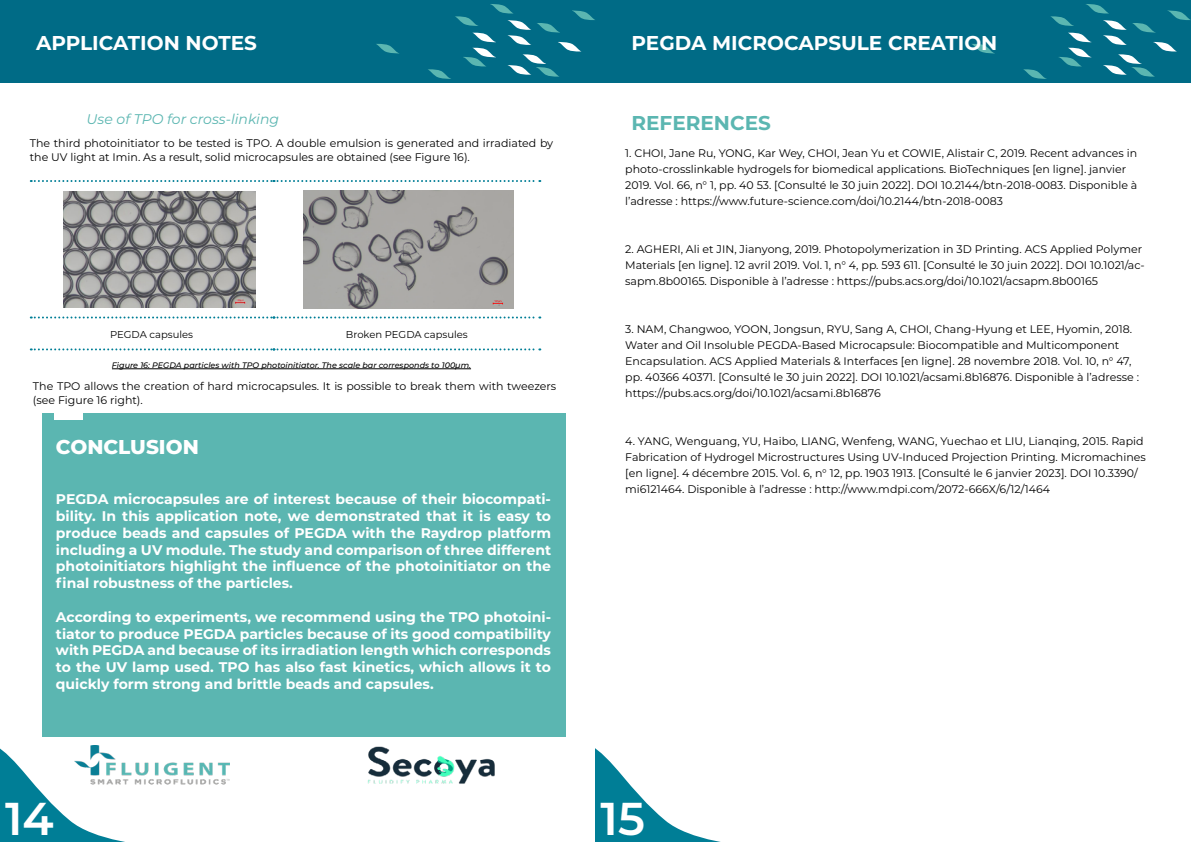
<style>
.page{position:relative;width:1191px;height:842px;background:#fff}
.page>*{position:absolute;margin:0;border:0;box-sizing:border-box;transform-origin:0 0}
.t1{font:600 46px "Montserrat";color:#fff}
.t2{font:700 20px "Montserrat";color:#fff}
.t3{font:800 20px "Montserrat";color:#fff}
.t4{font:700 20px "Montserrat";color:#5bb6b1}
.t5{font:700 14px/16.8px "Montserrat";color:#fff;text-align:justify}
.t6{font:italic 14px "Montserrat";color:#5bb6b1}
.t7{font:11px/16px "Montserrat";color:#000}
.t8{font:10px "Montserrat";color:#000}
.t9{font:italic 500 8px "Montserrat";color:#000}
</style>
<div class="page">
<svg style="left:0;top:748px;width:125px;height:94px"></svg>
<svg style="left:595px;top:748px;width:126px;height:94px"></svg>
<div style="left:595px;top:0;width:596px;height:83px;background:#006b86"></div>
<svg style="left:972px;top:44px;width:22px;height:10px"></svg>
<svg style="left:1023px;top:4px;width:168px;height:75px"></svg>
<div style="left:42px;top:414px;width:523px;height:323px;background:#5bb6b1"></div>
<img style="left:74px;top:745px;width:155px;height:40px">
<div style="left:0;top:0;width:595px;height:83px;background:#006b86"></div>
<svg style="left:376px;top:44px;width:23px;height:10px"></svg>
<svg style="left:428px;top:4px;width:167px;height:75px"></svg>
<div style="left:54px;top:414px;width:28px;height:6px;background:#fff"></div>
<svg style="left:31px;top:180px;width:509px;height:2px"></svg>
<svg style="left:31px;top:316px;width:509px;height:2px"></svg>
<svg style="left:31px;top:348px;width:509px;height:2px"></svg>
<img style="left:64px;top:192px;width:191px;height:115px">
<img style="left:303px;top:190px;width:210px;height:118px">
<hr style="left:112px;top:369px;width:359px;height:1px;background:#000">
<img style="left:367px;top:746px;width:128px;height:38px">
<h2 class="t2" style="left:36px;top:28px;width:222px">APPLICATION NOTES</h2>
<p class="t6" style="left:86px;top:110px;width:194px">Use of TPO for cross-linking</p>
<p class="t7" style="left:30px;top:135px;width:525px;line-height:14px">The third photoinitiator to be tested is TPO. A double emulsion is generated and irradiated by the UV light at Imin. As a result, solid microcapsules are obtained (see Figure 16).</p>
<p class="t8" style="left:110px;top:328px;width:84px">PEGDA capsules</p>
<p class="t8" style="left:346px;top:328px;width:123px">Broken PEGDA capsules</p>
<p class="t9" style="left:112px;top:360px;width:360px">Figure 16: PEGDA particles with TPO photoinitiator. The scale bar corresponds to 100µm.</p>
<p class="t7" style="left:33px;top:379px;width:525px;line-height:14px">The TPO allows the creation of hard microcapsules. It is possible to break them with tweezers (see Figure 16 right).</p>
<h2 class="t3" style="left:56px;top:432px;width:144px">CONCLUSION</h2>
<p class="t5" style="left:56px;top:490px;width:496px">PEGDA microcapsules are of interest because of their biocompati&shy;bility. In this application note, we demonstrated that it is easy to produce beads and capsules of PEGDA with the Raydrop platform including a UV module. The study and comparison of three different photoinitiators highlight the influence of the photoinitiator on the final robustness of the particles.</p>
<p class="t5" style="left:56px;top:608px;width:496px">According to experiments, we recommend using the TPO photoini&shy;tiator to produce PEGDA particles because of its good compatibility with PEGDA and because of its irradiation length which corresponds to the UV lamp used. TPO has also fast kinetics, which allows it to quickly form strong and brittle beads and capsules.</p>
<h2 class="t2" style="left:631px;top:28px;width:367px">PEGDA MICROCAPSULE CREATION</h2>
<h2 class="t4" style="left:631px;top:109px;width:141px">REFERENCES</h2>
<p class="t7" style="left:625px;top:144px;width:513px">1. CHOI, Jane Ru, YONG, Kar Wey, CHOI, Jean Yu et COWIE, Alistair C, 2019. Recent advances in photo-crosslinkable hydrogels for biomedical applications. BioTechniques [en ligne]. janvier 2019. Vol. 66, n° 1, pp. 40 53. [Consulté le 30 juin 2022]. DOI 10.2144/btn-2018-0083. Disponible à l’adresse : https://www.future-science.com/doi/10.2144/btn-2018-0083</p>
<p class="t7" style="left:625px;top:240px;width:521px">2. AGHERI, Ali et JIN, Jianyong, 2019. Photopolymerization in 3D Printing. ACS Applied Polymer<br>Materials [en ligne]. 12 avril 2019. Vol. 1, n° 4, pp. 593 611. [Consulté le 30 juin 2022]. DOI 10.1021/ac&shy;sapm.8b00165. Disponible à l’adresse : https://pubs.acs.org/doi/10.1021/acsapm.8b00165</p>
<p class="t7" style="left:625px;top:320px;width:515px">3. NAM, Changwoo, YOON, Jongsun, RYU, Sang A, CHOI, Chang-Hyung et LEE, Hyomin, 2018.<br>Water and Oil Insoluble PEGDA-Based Microcapsule: Biocompatible and Multicomponent Encapsulation. ACS Applied Materials &amp; Interfaces [en ligne]. 28 novembre 2018. Vol. 10, n° 47, pp. 40366 40371. [Consulté le 30 juin 2022]. DOI 10.1021/acsami.8b16876. Disponible à l’adresse : https://pubs.acs.org/doi/10.1021/acsami.8b16876</p>
<p class="t7" style="left:625px;top:432px;width:522px">4. YANG, Wenguang, YU, Haibo, LIANG, Wenfeng, WANG, Yuechao et LIU, Lianqing, 2015. Rapid Fabrication of Hydrogel Microstructures Using UV-Induced Projection Printing. Micromachines [en ligne]. 4 décembre 2015. Vol. 6, n° 12, pp. 1903 1913. [Consulté le 6 janvier 2023]. DOI 10.3390/ mi6121464. Disponible à l’adresse : http://www.mdpi.com/2072-666X/6/12/1464</p>
<h1 class="t1" style="left:5px;top:786px;width:50px">14</h1>
<h1 class="t1" style="left:600px;top:786px;width:46px">15</h1>
</div>
